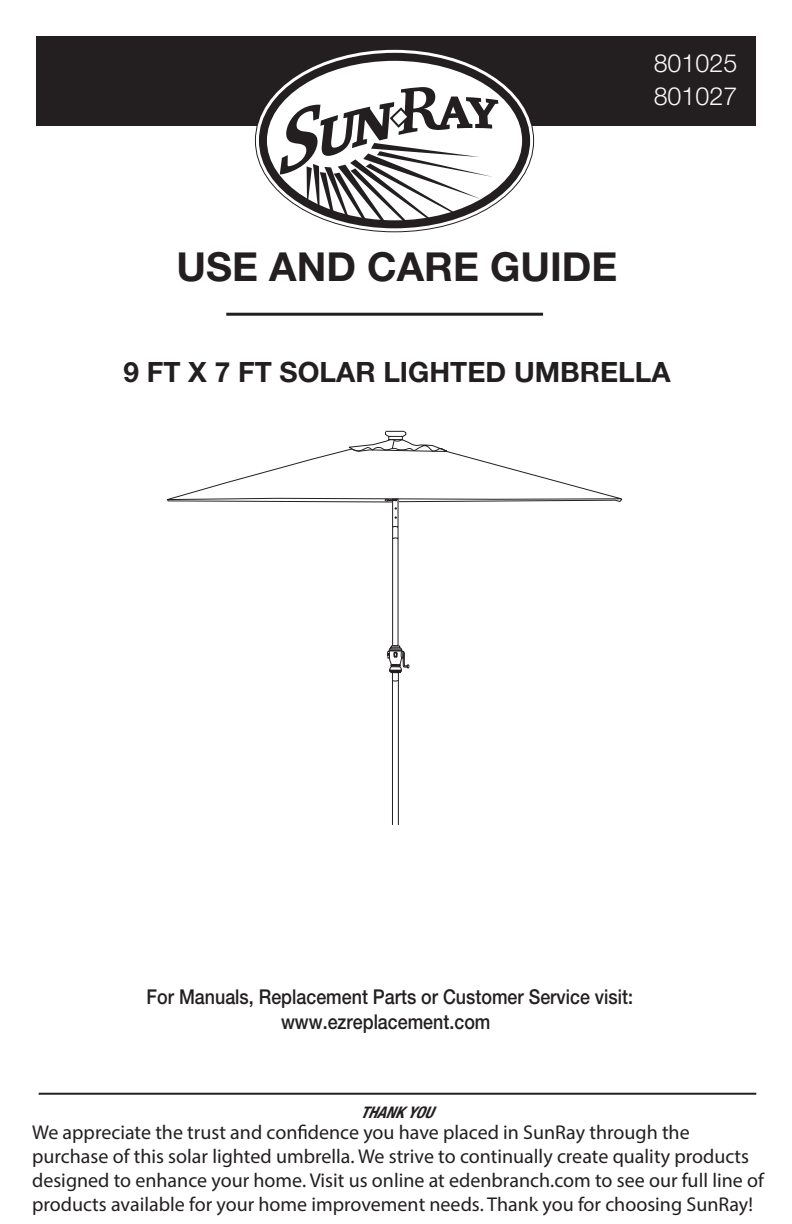
<style>
.page{position:relative;width:792px;height:1224px;background:#fff}
.page>*{position:absolute;margin:0;border:0;box-sizing:border-box;transform-origin:0 0}
.t1{font:700 40px "Helvetica Neue LT Std";color:#231f20}
.t2{font:700 28px "Helvetica Neue LT Std";color:#231f20}
.t3{font:300 25px/32.4px "Helvetica Neue LT Std";color:#faf9fa}
.t4{font:500 20.4px/24.6px "Helvetica Neue LT Std";color:#231f20;text-align:center;scale:.87 1}
.t5{font:20px/24px "Myriad Pro";color:#231f20}
.t6{font:italic 700 condensed 16px "Helvetica Neue LT Std";color:#231f20}
</style>
<div class="page">
<div style="left:36px;top:36px;width:720px;height:90px;background:#231f20"></div>
<hr style="left:39px;top:1093px;width:717px;height:2px;background:#231f20">
<hr style="left:226px;top:313px;width:317px;height:3px;background:#231f20">
<div style="left:392px;top:672px;width:7px;height:153px;border:1px solid #231f20"></div>
<svg style="left:167px;top:431px;width:455px;height:274px"></svg>
<div style="left:256px;top:50px;width:277px;height:181px;border:14px solid #fff;border-radius:50%"></div>
<svg style="left:263px;top:57px;width:263px;height:167px;fill:#fff"></svg>
<svg style="left:280px;top:87px;width:218px;height:137px"></svg>
<div style="left:259px;top:53px;width:271px;height:175px;border:8px solid #231f20;border-radius:50%"></div>
<svg style="left:298px;top:1125px;width:8px;height:14px"></svg>
<p class="t3" style="left:654px;top:47px;width:85px">801025<br>801027</p>
<h1 class="t1" style="left:177px;top:242px;width:442px">USE AND CARE GUIDE</h1>
<h2 class="t2" style="left:123px;top:355px;width:549px">9 FT X 7 FT SOLAR LIGHTED UMBRELLA</h2>
<p class="t4" style="left:147px;top:984px;width:561px">For Manuals, Replacement Parts or Customer Service visit: www.ezreplacement.com</p>
<p class="t6" style="left:360px;top:1103px;width:74px">THANK YOU</p>
<p class="t5" style="left:32px;top:1120px;width:733px">We appreciate the trust and con dence you have placed in SunRay through the purchase of this solar lighted umbrella. We strive to continually create quality products designed to enhance your home. Visit us online at edenbranch.com to see our full line of products available for your home improvement needs. Thank you for choosing SunRay!</p>
</div>
